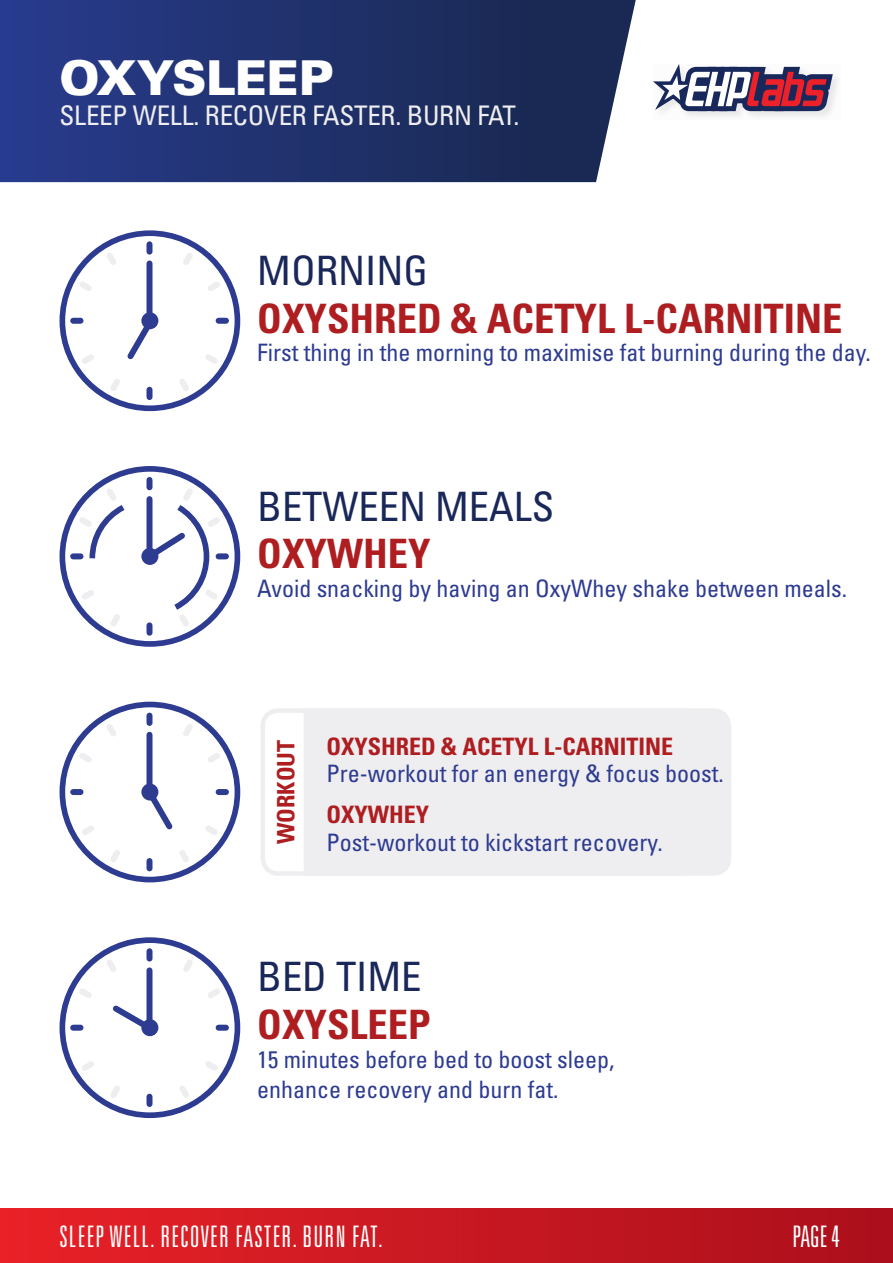
<style>
.page{position:relative;width:893px;height:1263px;background:#fff}
.page>*{position:absolute;margin:0;border:0;box-sizing:border-box;transform-origin:0 0}
.t1{font:900 47.85px "Univers";letter-spacing:-.01em;color:#fff}
.t2{font:700 condensed 40.5px "Univers";color:#ae1e21}
.t3{font:condensed 40.5px "Univers";color:#192759}
.t4{font:300 ultra-condensed 29.7px "Univers";letter-spacing:.04em;color:#fff}
.t5{font:condensed 27px "Univers";letter-spacing:-.01em;color:#eeedef}
.t6{font:condensed 24px/30px "Univers";color:#2d3b91}
.t7{font:700 condensed 24px "Univers";color:#ae1e21}
</style>
<div class="page">
<svg style="left:0;top:0;width:636px;height:182px;background:#263771"></svg>
<div style="left:0;top:1209px;width:893px;height:54px;background:linear-gradient(to right,#e92128,#ab0f1c)"></div>
<svg style="left:661px;top:77px;width:177px;height:40px"></svg>
<svg style="left:653px;top:64px;width:180px;height:47px"></svg>
<div style="left:60px;top:230px;width:180px;height:181px;border:6px solid #2d3b91;border-radius:50%"></div>
<svg style="left:141px;top:312px;width:17px;height:17px"></svg>
<svg style="left:127px;top:316px;width:30px;height:44px"></svg>
<div style="left:146px;top:263px;width:6px;height:55px;background:#2d3b91"></div>
<div style="left:146px;top:244px;width:6px;height:8px;background:#2d3b91"></div>
<svg style="left:183px;top:247px;width:15px;height:18px"></svg>
<svg style="left:208px;top:276px;width:17px;height:15px"></svg>
<div style="left:146px;top:390px;width:6px;height:7px;background:#2d3b91"></div>
<svg style="left:105px;top:379px;width:15px;height:17px"></svg>
<svg style="left:77px;top:354px;width:17px;height:15px"></svg>
<div style="left:219px;top:318px;width:7px;height:6px;background:#2d3b91"></div>
<svg style="left:205px;top:354px;width:18px;height:15px"></svg>
<svg style="left:180px;top:379px;width:14px;height:17px"></svg>
<div style="left:73px;top:318px;width:8px;height:6px;background:#2d3b91"></div>
<svg style="left:74px;top:276px;width:18px;height:15px"></svg>
<svg style="left:101px;top:248px;width:15px;height:17px"></svg>
<div style="left:60px;top:937px;width:180px;height:181px;border:6px solid #2d3b91;border-radius:50%"></div>
<div style="left:141px;top:1019px;width:17px;height:17px;background:#2d3b91;border-radius:50%"></div>
<svg style="left:113px;top:1000px;width:43px;height:35px"></svg>
<div style="left:146px;top:970px;width:6px;height:55px;background:#2d3b91"></div>
<div style="left:146px;top:951px;width:6px;height:7px;background:#2d3b91"></div>
<svg style="left:183px;top:954px;width:15px;height:18px"></svg>
<svg style="left:208px;top:983px;width:17px;height:15px"></svg>
<div style="left:146px;top:1097px;width:6px;height:7px;background:#2d3b91"></div>
<svg style="left:105px;top:1086px;width:15px;height:17px"></svg>
<svg style="left:77px;top:1061px;width:17px;height:15px"></svg>
<div style="left:219px;top:1025px;width:7px;height:6px;background:#2d3b91"></div>
<svg style="left:205px;top:1061px;width:18px;height:15px"></svg>
<svg style="left:180px;top:1086px;width:14px;height:17px"></svg>
<div style="left:73px;top:1025px;width:8px;height:6px;background:#2d3b91"></div>
<svg style="left:74px;top:983px;width:18px;height:15px"></svg>
<svg style="left:101px;top:954px;width:15px;height:18px"></svg>
<div style="left:60px;top:702px;width:180px;height:180px;border:6px solid #2d3b91;border-radius:50%"></div>
<svg style="left:142px;top:785px;width:31px;height:45px"></svg>
<div style="left:146px;top:735px;width:6px;height:54px;background:#2d3b91"></div>
<div style="left:146px;top:715px;width:6px;height:8px;background:#2d3b91"></div>
<svg style="left:183px;top:719px;width:15px;height:17px"></svg>
<svg style="left:208px;top:748px;width:17px;height:14px"></svg>
<div style="left:146px;top:861px;width:6px;height:7px;background:#2d3b91"></div>
<svg style="left:105px;top:850px;width:15px;height:17px"></svg>
<svg style="left:77px;top:826px;width:17px;height:14px"></svg>
<div style="left:219px;top:789px;width:7px;height:6px;background:#2d3b91"></div>
<svg style="left:205px;top:826px;width:18px;height:14px"></svg>
<svg style="left:180px;top:850px;width:14px;height:17px"></svg>
<div style="left:73px;top:789px;width:8px;height:6px;background:#2d3b91"></div>
<svg style="left:74px;top:719px;width:42px;height:43px"></svg>
<div style="left:304px;top:708px;width:427px;height:168px;background:#eeedef"></div>
<div style="left:261px;top:708px;width:437px;height:168px;border:4px solid #eeedef;border-radius:16px"></div>
<div style="left:60px;top:466px;width:180px;height:181px;border:6px solid #2d3b91;border-radius:50%"></div>
<div style="left:146px;top:480px;width:6px;height:7px;background:#2d3b91"></div>
<svg style="left:105px;top:614px;width:15px;height:18px"></svg>
<svg style="left:77px;top:590px;width:17px;height:15px"></svg>
<svg style="left:141px;top:483px;width:84px;height:149px"></svg>
<svg style="left:74px;top:483px;width:51px;height:77px"></svg>
<h1 class="t1" style="left:60px;top:46px;width:275px">OXYSLEEP</h1>
<p class="t5" style="left:60px;top:98px;width:461px">SLEEP WELL. RECOVER FASTER. BURN FAT.</p>
<h2 class="t3" style="left:257px;top:245px;width:173px">MORNING</h2>
<h2 class="t2" style="left:257px;top:293px;width:587px">OXYSHRED &amp; ACETYL L-CARNITINE</h2>
<p class="t6" style="left:257px;top:337px;width:615px">First thing in the morning to maximise fat burning during the day.</p>
<h2 class="t3" style="left:257px;top:481px;width:298px">BETWEEN MEALS</h2>
<h2 class="t2" style="left:257px;top:529px;width:175px">OXYWHEY</h2>
<p class="t6" style="left:257px;top:573px;width:591px">Avoid snacking by having an OxyWhey shake between meals.</p>
<p class="t7" style="left:271px;top:844px;width:106px;rotate:-90deg">WORKOUT</p>
<p class="t7" style="left:326px;top:731px;width:348px">OXYSHRED &amp; ACETYL L-CARNITINE</p>
<p class="t6" style="left:326px;top:758px;width:399px">Pre-workout for an energy &amp; focus boost.</p>
<p class="t7" style="left:326px;top:800px;width:104px">OXYWHEY</p>
<p class="t6" style="left:326px;top:826px;width:338px">Post-workout to kickstart recovery.</p>
<h2 class="t3" style="left:257px;top:951px;width:166px">BED TIME</h2>
<h2 class="t2" style="left:257px;top:1000px;width:175px">OXYSLEEP</h2>
<p class="t6" style="left:257px;top:1044px;width:359px">15 minutes before bed to boost sleep, enhance recovery and burn fat.</p>
<p class="t4" style="left:60px;top:1221px;width:324px">SLEEP WELL. RECOVER FASTER. BURN FAT.</p>
<p class="t4" style="left:793px;top:1221px;width:49px">PAGE 4</p>
</div>
